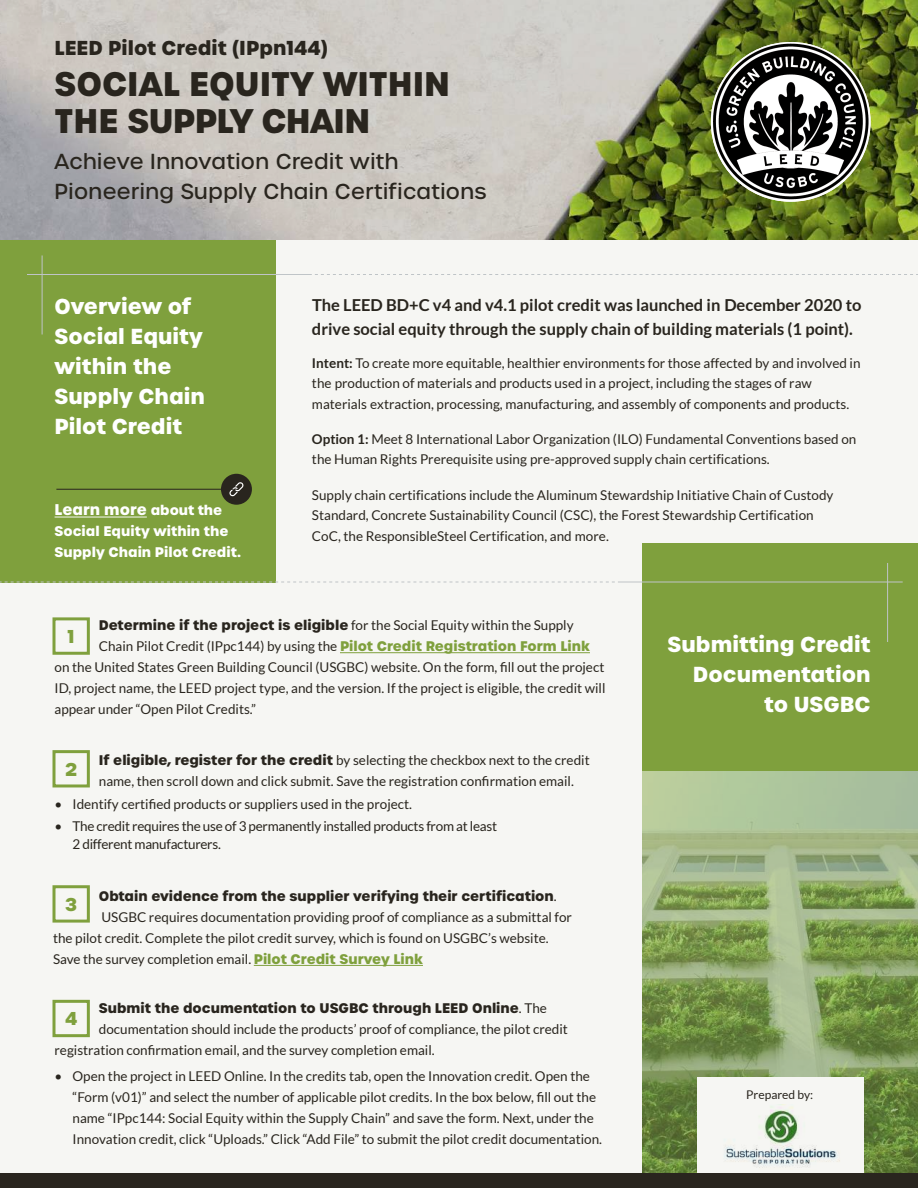
<style>
.page{position:relative;width:918px;height:1188px;background:#f6f6f3}
.page>*{position:absolute;margin:0;border:0;box-sizing:border-box;transform-origin:0 0}
.t1{font:700 33px/37.5px "Urbane";color:#29251e}
.t2{font:700 21px/30px "Urbane";color:#fff;text-align:right}
.t3{font:500 21px/30px "Urbane";letter-spacing:.02em;color:#29251e}
.t4{font:700 19.5px "Urbane";color:#29251e}
.t5{font:700 18px "Urbane";color:#7fa03d}
.t6{font:700 16.5px/24px "Lato";color:#29251e}
.t7{font:700 15px "Urbane";color:#fff}
.t8{font:13.5px/21px "Lato";color:#29251e}
.t9{font:700 13.5px "Urbane";color:#29251e}
.t10{font:13.5px/18px "Lato";letter-spacing:-.02em;color:#29251e}
.t11{font:700 13.5px/21px "Urbane";color:#fff}
.t12{font:12px "Lato";color:#29251e}
.s1{font-weight:700}
.s2{font-size:13.5px}
.s3{font-family:"Urbane";font-weight:700}
.s4{font-family:"Urbane";font-weight:700;color:#7fa03d}
.s5{font-family:"Lato";font-weight:400}
</style>
<div class="page">
<div style="left:643px;top:543px;width:275px;height:229px;background:#7fa03d"></div>
<div style="left:0;top:223px;width:275px;height:359px;background:#7fa03d"></div>
<svg style="left:0;top:0;width:918px;height:240px;fill:#ccc7c1"></svg>
<svg style="left:315px;top:274px;width:603px;height:1px"></svg>
<hr style="left:27px;top:274px;width:285px;height:1px;background:#bfc4c7">
<hr style="left:42px;top:255px;width:1px;height:79px;background:#bfc4c7">
<svg style="left:0;top:582px;width:615px;height:1px"></svg>
<hr style="left:618px;top:582px;width:285px;height:1px;background:#bfc4c7">
<hr style="left:887px;top:563px;width:1px;height:79px;background:#bfc4c7">
<hr style="left:340px;top:652px;width:250px;height:1px;background:#7fa03d">
<div style="left:52px;top:617px;width:38px;height:38px;border:3px solid #7fa03d"></div>
<div style="left:52px;top:750px;width:38px;height:37px;border:3px solid #7fa03d"></div>
<hr style="left:254px;top:965px;width:169px;height:1px;background:#7fa03d">
<div style="left:52px;top:885px;width:38px;height:38px;border:3px solid #7fa03d"></div>
<div style="left:52px;top:1000px;width:38px;height:37px;border:3px solid #7fa03d"></div>
<img style="left:643px;top:772px;width:275px;height:401px">
<div style="left:221px;top:474px;width:31px;height:31px;background:#29251e;border-radius:50%"></div>
<svg style="left:229px;top:482px;width:15px;height:15px"></svg>
<hr style="left:56px;top:489px;width:178px;height:1px;background:#29251e">
<img style="left:711px;top:42px;width:160px;height:160px;border-radius:80px">
<div style="left:698px;top:1077px;width:166px;height:111px;background:#f6f6f3"></div>
<img style="left:724px;top:1104px;width:116px;height:64px">
<div style="left:0;top:1173px;width:918px;height:15px;background:#29251e"></div>
<hr style="left:55px;top:517px;width:92px;height:1px;background:#fff">
<h3 class="t4" style="left:55px;top:35px;width:275px">LEED Pilot Credit (IPpn144)</h3>
<h1 class="t1" style="left:55px;top:65px;width:397px">SOCIAL EQUITY WITHIN<br>THE SUPPLY CHAIN</h1>
<h2 class="t3" style="left:55px;top:147px;width:434px">Achieve Innovation Credit with<br>Pioneering Supply Chain Certifications</h2>
<h2 class="t2" style="left:55px;top:292px;width:152px;text-align:left">Overview of<br>Social Equity within the<br>Supply Chain<br>Pilot Credit</h2>
<p class="t6" style="left:312px;top:293px;width:551px">The LEED BD+C v4 and v4.1 pilot credit was launched in December 2020 to drive social equity through the supply chain of building materials (1 point).</p>
<p class="t8" style="left:312px;top:353px;width:550px;line-height:20.4px"><span class="s1">Intent:</span> To create more equitable, healthier environments for those affected by and involved in the production of materials and products used in a project, including the stages of raw materials extraction, processing, manufacturing, and assembly of components and products.</p>
<p class="t8" style="left:312px;top:429px;width:546px;line-height:20px"><span class="s1">Option 1:</span> Meet 8 International Labor Organization (ILO) Fundamental Conventions based on the Human Rights Prerequisite using pre-approved supply chain certifications.</p>
<p class="t8" style="left:312px;top:485px;width:523px;line-height:20.4px">Supply chain certifications include the Aluminum Stewardship Initiative Chain of Custody<br>Standard, Concrete Sustainability Council (CSC), the Forest Stewardship Certification<br>CoC, the ResponsibleSteel Certification, and more.</p>
<p class="t7" style="left:55px;top:499px;width:169px">Learn more <span class="s2">about the</span></p>
<p class="t11" style="left:55px;top:521px;width:188px">Social Equity within the<br>Supply Chain Pilot Credit.</p>
<p class="t8" style="left:99px;top:615px;width:476px"><span class="s3">Determine if the project is eligible</span> for the Social Equity within the Supply</p>
<p class="t8" style="left:99px;top:636px;width:493px">Chain Pilot Credit (IPpc144) by using the <span class="s4">Pilot Credit Registration Form Link</span></p>
<p class="t8" style="left:55px;top:657px;width:551px">on the United States Green Building Council (USGBC) website. On the form, fill out the project</p>
<p class="t8" style="left:55px;top:678px;width:552px">ID, project name, the LEED project type, and the version. If the project is eligible, the credit will</p>
<p class="t8" style="left:55px;top:699px;width:203px">appear under “Open Pilot Credits.”</p>
<h3 class="t5" style="left:68px;top:624px;width:9px">1</h3>
<p class="t8" style="left:99px;top:750px;width:492px"><span class="s3">If eligible, register for the credit</span> by selecting the checkbox next to the credit name, then scroll down and click submit. Save the registration confirmation email.</p>
<p class="t8" style="left:55px;top:793px;width:359px">• Identify certified products or suppliers used in the project.</p>
<p class="t10" style="left:73px;top:817px;width:426px;text-indent:-18px">• The credit requires the use of 3 permanently installed products from at least<br>2 different manufacturers.</p>
<h3 class="t5" style="left:65px;top:757px;width:14px">2</h3>
<p class="t9" style="left:99px;top:887px;width:459px">Obtain evidence from the supplier verifying their certification<span class="s5">.</span></p>
<p class="t8" style="left:53px;top:907px;width:521px;text-indent:48px">USGBC requires documentation providing proof of compliance as a submittal for the pilot credit. Complete the pilot credit survey, which is found on USGBC’s website.<br>Save the survey completion email. <span class="s4">Pilot Credit Survey Link</span></p>
<h3 class="t5" style="left:65px;top:892px;width:14px">3</h3>
<p class="t9" style="left:99px;top:999px;width:450px">Submit the documentation to USGBC through LEED Online<span class="s5">. The</span></p>
<p class="t8" style="left:55px;top:1019px;width:515px;text-indent:44px">documentation should include the products’ proof of compliance, the pilot credit registration confirmation email, and the survey completion email.</p>
<p class="t8" style="left:73px;top:1065px;width:531px;text-indent:-18px">• Open the project in LEED Online. In the credits tab, open the Innovation credit. Open the “Form (v01)” and select the number of applicable pilot credits. In the box below, fill out the name “IPpc144: Social Equity within the Supply Chain” and save the form. Next, under the Innovation credit, click “Uploads.” Click “Add File” to submit the pilot credit documentation.</p>
<h3 class="t5" style="left:65px;top:1006px;width:14px">4</h3>
<h2 class="t2" style="left:668px;top:629px;width:205px">Submitting Credit<br>Documentation to USGBC</h2>
<p class="t12" style="left:746px;top:1088px;width:69px">Prepared by:</p>
</div>
